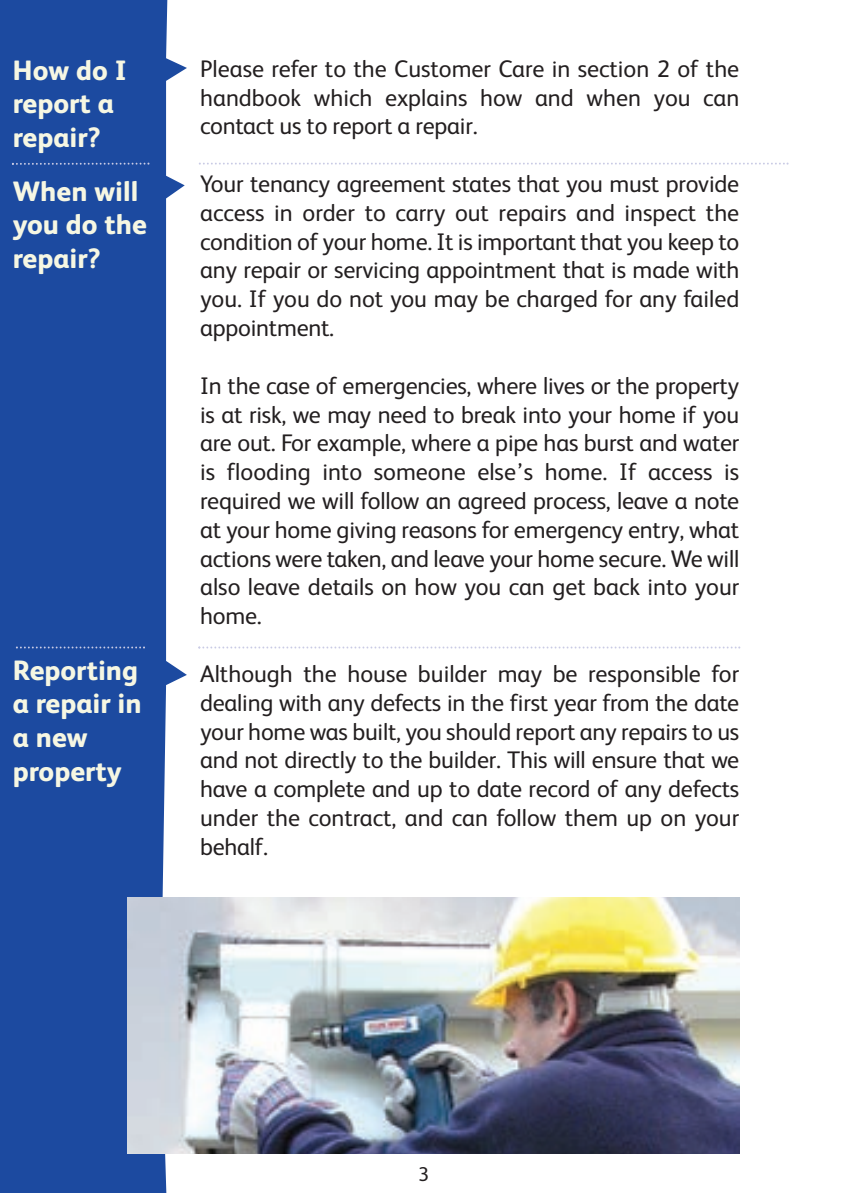
<style>
.page{position:relative;width:844px;height:1193px;background:#fff}
.page>*{position:absolute;margin:0;border:0;box-sizing:border-box;transform-origin:0 0}
.t1{font:800 28px/33.6px "FS Albert";color:#f6f7e3}
.t2{font:24px/28.8px "FS Albert";color:#231f20;text-align:justify}
.t3{font:20px "FS Albert";color:#231f20}
</style>
<div class="page">
<svg style="left:0;top:0;width:187px;height:1192px;background:#2d58a7"></svg>
<img style="left:128px;top:896px;width:610px;height:256px">
<svg style="left:199px;top:162px;width:589px;height:2px"></svg>
<svg style="left:198px;top:646px;width:541px;height:2px"></svg>
<svg style="left:12px;top:163px;width:137px;height:2px"></svg>
<svg style="left:16px;top:646px;width:129px;height:2px"></svg>
<p class="t1" style="left:13px;top:56px;width:115px">How do I report a repair?</p>
<p class="t1" style="left:13px;top:177px;width:136px">When will you do the repair?</p>
<p class="t1" style="left:13px;top:655px;width:130px">Reporting a repair in a new property</p>
<p class="t2" style="left:200px;top:57px;width:540px">Please refer to the Customer Care in section 2 of the handbook which explains how and when you can contact us to report a repair.</p>
<p class="t2" style="left:200px;top:172px;width:540px">Your tenancy agreement states that you must provide access in order to carry out repairs and inspect the condition of your home. It is important that you keep to any repair or servicing appointment that is made with you. If you do not you may be charged for any failed appointment.</p>
<p class="t2" style="left:200px;top:373px;width:540px">In the case of emergencies, where lives or the property is at risk, we may need to break into your home if you are out. For example, where a pipe has burst and water is flooding into someone else’s home. If access is required we will follow an agreed process, leave a note at your home giving reasons for emergency entry, what actions were taken, and leave your home secure. We will also leave details on how you can get back into your home.</p>
<p class="t2" style="left:200px;top:661px;width:540px">Although the house builder may be responsible for dealing with any defects in the first year from the date your home was built, you should report any repairs to us and not directly to the builder. This will ensure that we have a complete and up to date record of any defects under the contract, and can follow them up on your behalf.</p>
<p class="t3" style="left:418px;top:1167px;width:12px">3</p>
</div>
